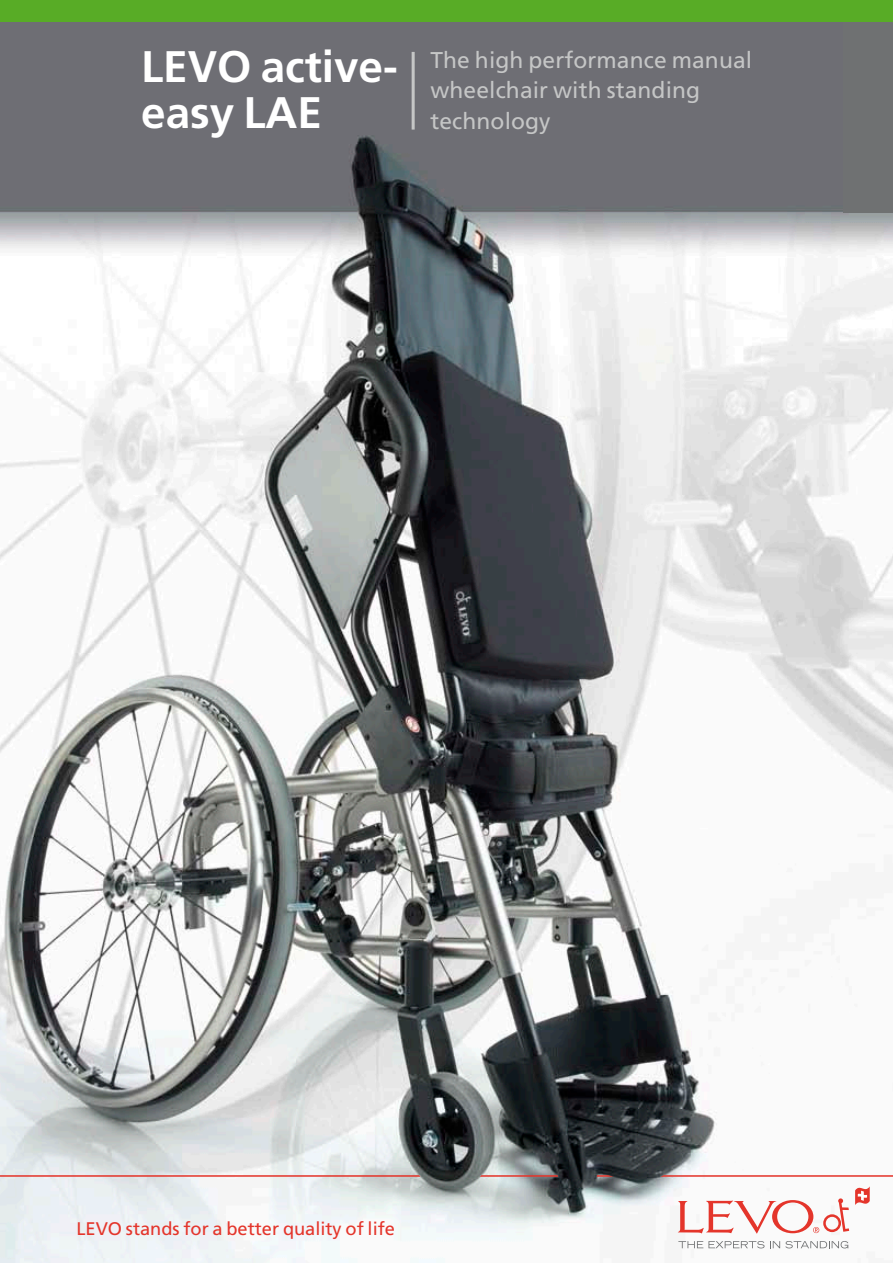
<style>
.page{position:relative;width:893px;height:1263px;background:#fff}
.page>*{position:absolute;margin:0;border:0;box-sizing:border-box;transform-origin:0 0}
.t1{font:700 44.1px/46.5px "Frutiger";color:#fff}
.t2{font:22.8px/30.5px "Frutiger";letter-spacing:.005em;color:#c5c6c6}
.t3{font:18.3px "Frutiger";color:#e4352b}
</style>
<div class="page">
<img style="left:0;top:21px;width:893px;height:1242px">
<svg style="left:855px;top:1183px;width:15px;height:25px"></svg>
<svg style="left:678px;top:1241px;width:86px;height:7px"></svg>
<svg style="left:770px;top:1241px;width:78px;height:7px"></svg>
<svg style="left:678px;top:1198px;width:171px;height:36px"></svg>
<svg style="left:0;top:1175px;width:893px;height:2px;background:#c55852"></svg>
<hr style="left:412px;top:52px;width:3px;height:78px;background:#c5c6c6">
<div style="left:844px;top:21px;width:49px;height:192px;background:#6f7172"></div>
<div style="left:0;top:0;width:893px;height:21px;background:#58ac26"></div>
<h1 class="t1" style="left:141px;top:43px;width:258px">LEVO active&shy;easy LAE</h1>
<p class="t2" style="left:430px;top:45px;width:323px">The high performance manual wheelchair with standing technology</p>
<p class="t3" style="left:76px;top:1218px;width:320px">LEVO stands for a better quality of life</p>
</div>
